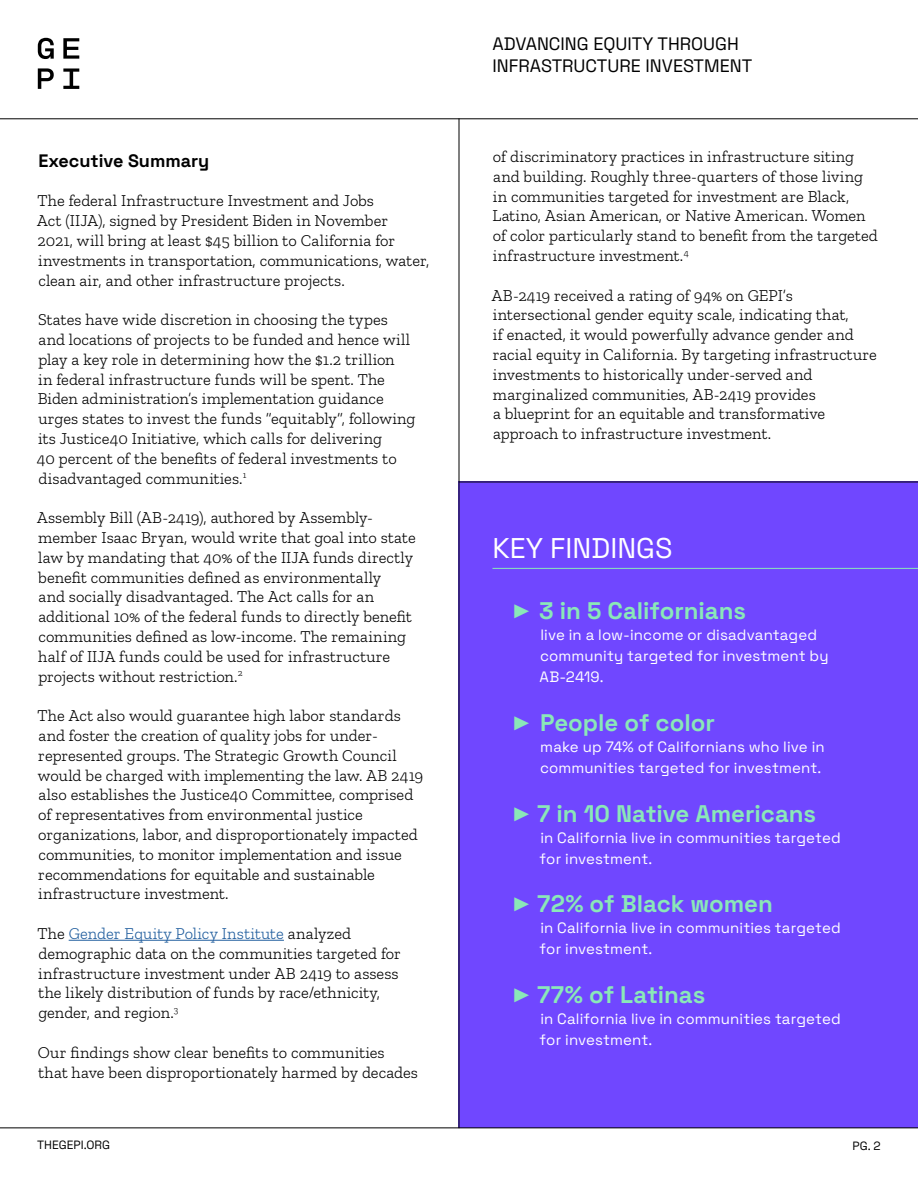
<style>
.page{position:relative;width:918px;height:1188px;background:#fff}
.page>*{position:absolute;margin:0;border:0;box-sizing:border-box;transform-origin:0 0}
.t1{font:300 28.5px "Space Grotesk";color:#fff}
.t2{font:300 24px "Space Grotesk";color:#8ae8b8}
.t3{font:300 18px/21.6px "Space Grotesk";color:#000}
.t4{font:300 16.5px/19.8px "Zilla Slab";color:#000}
.t5{font:300 15px/21px "Space Grotesk";letter-spacing:.01em;color:#fff}
.t6{font:300 12px "Space Grotesk";color:#000}
.s1{color:#215e9e}
.s2{font-family:"Minion Pro";font-weight:400;font-size:30px}
</style>
<div class="page">
<div style="left:459px;top:482px;width:459px;height:646px;background:#7047ff"></div>
<svg style="left:38px;top:38px;width:16px;height:21px"></svg>
<svg style="left:38px;top:68px;width:16px;height:21px"></svg>
<svg style="left:63px;top:38px;width:16px;height:21px"></svg>
<svg style="left:63px;top:68px;width:16px;height:21px"></svg>
<hr style="left:0;top:119px;width:918px;height:1px;background:#000">
<hr style="left:0;top:1128px;width:918px;height:1px;background:#000">
<hr style="left:459px;top:118px;width:1px;height:1010px;background:#000">
<hr style="left:459px;top:482px;width:459px;height:1px;background:#000">
<hr style="left:492px;top:568px;width:426px;height:1px;background:#8ae8b8">
<hr style="left:69px;top:940px;width:215px;height:1px;background:#215e9e">
<p class="t3" style="left:38px;top:149px;width:173px">Executive Summary</p>
<p class="t4" style="left:37px;top:191px;width:394px">The federal Infrastructure Investment and Jobs<br>Act (IIJA), signed by President Biden in November<br>2021, will bring at least $45 billion to California for investments in transportation, communications, water, clean air, and other infrastructure projects.</p>
<p class="t4" style="left:37px;top:310px;width:380px">States have wide discretion in choosing the types and locations of projects to be funded and hence will play a key role in determining how the $1.2 trillion<br>in federal infrastructure funds will be spent. The Biden administration’s implementation guidance urges states to invest the funds “equitably”, following its Justice40 Initiative, which calls for delivering<br>40 percent of the benefits of federal investments to disadvantaged communities.<sup>1</sup></p>
<p class="t4" style="left:37px;top:508px;width:380px">Assembly Bill (AB-2419), authored by Assembly&shy;member Isaac Bryan, would write that goal into state law by mandating that 40% of the IIJA funds directly benefit communities defined as environmentally<br>and socially disadvantaged. The Act calls for an additional 10% of the federal funds to directly benefit communities defined as low-income. The remaining half of IIJA funds could be used for infrastructure projects without restriction.<sup>2</sup></p>
<p class="t4" style="left:38px;top:706px;width:387px">The Act also would guarantee high labor standards and foster the creation of quality jobs for under&shy;represented groups. The Strategic Growth Council would be charged with implementing the law. AB 2419 also establishes the Justice40 Committee, comprised of representatives from environmental justice organizations, labor, and disproportionately impacted communities, to monitor implementation and issue recommendations for equitable and sustainable infrastructure investment.</p>
<p class="t4" style="left:38px;top:924px;width:365px">The <span class="s1">Gender Equity Policy Institute</span> analyzed demographic data on the communities targeted for infrastructure investment under AB 2419 to assess the likely distribution of funds by race/ethnicity, gender, and region.<sup>3</sup></p>
<p class="t4" style="left:38px;top:1043px;width:382px">Our findings show clear benefits to communities that have been disproportionately harmed by decades</p>
<p class="t6" style="left:37px;top:1136px;width:74px">THEGEPI.ORG</p>
<p class="t3" style="left:492px;top:32px;width:262px">ADVANCING EQUITY THROUGH<br>INFRASTRUCTURE INVESTMENT</p>
<p class="t4" style="left:493px;top:147px;width:387px">of discriminatory practices in infrastructure siting and building. Roughly three-quarters of those living in communities targeted for investment are Black, Latino, Asian American, or Native American. Women of color particularly stand to benefit from the targeted infrastructure investment.<sup>4</sup></p>
<p class="t4" style="left:492px;top:285px;width:387px">AB-2419 received a rating of 94% on GEPI’s intersectional gender equity scale, indicating that,<br>if enacted, it would powerfully advance gender and racial equity in California. By targeting infrastructure investments to historically under-served and marginalized communities, AB-2419 provides<br>a blueprint for an equitable and transformative approach to infrastructure investment.</p>
<h1 class="t1" style="left:493px;top:527px;width:182px">KEY FINDINGS</h1>
<h2 class="t2" style="left:512px;top:593px;width:235px"><span class="s2">▶</span> 3 in 5 Californians</h2>
<p class="t5" style="left:539px;top:624px;width:291px">live in a low-income or disadvantaged community targeted for investment by<br>AB-2419.</p>
<h2 class="t2" style="left:512px;top:705px;width:204px"><span class="s2">▶</span> People of color</h2>
<p class="t5" style="left:540px;top:735px;width:286px">make up 74% of Californians who live in communities targeted for investment.</p>
<h2 class="t2" style="left:512px;top:796px;width:306px"><span class="s2">▶</span> 7 in 10 Native Americans</h2>
<p class="t5" style="left:540px;top:826px;width:303px">in California live in communities targeted for investment.</p>
<h2 class="t2" style="left:512px;top:886px;width:262px"><span class="s2">▶</span> 72% of Black women</h2>
<p class="t5" style="left:540px;top:917px;width:303px">in California live in communities targeted for investment.</p>
<h2 class="t2" style="left:512px;top:977px;width:195px"><span class="s2">▶</span> 77% of Latinas</h2>
<p class="t5" style="left:540px;top:1008px;width:303px">in California live in communities targeted for investment.</p>
<p class="t6" style="left:853px;top:1137px;width:30px">PG. 2</p>
</div>
